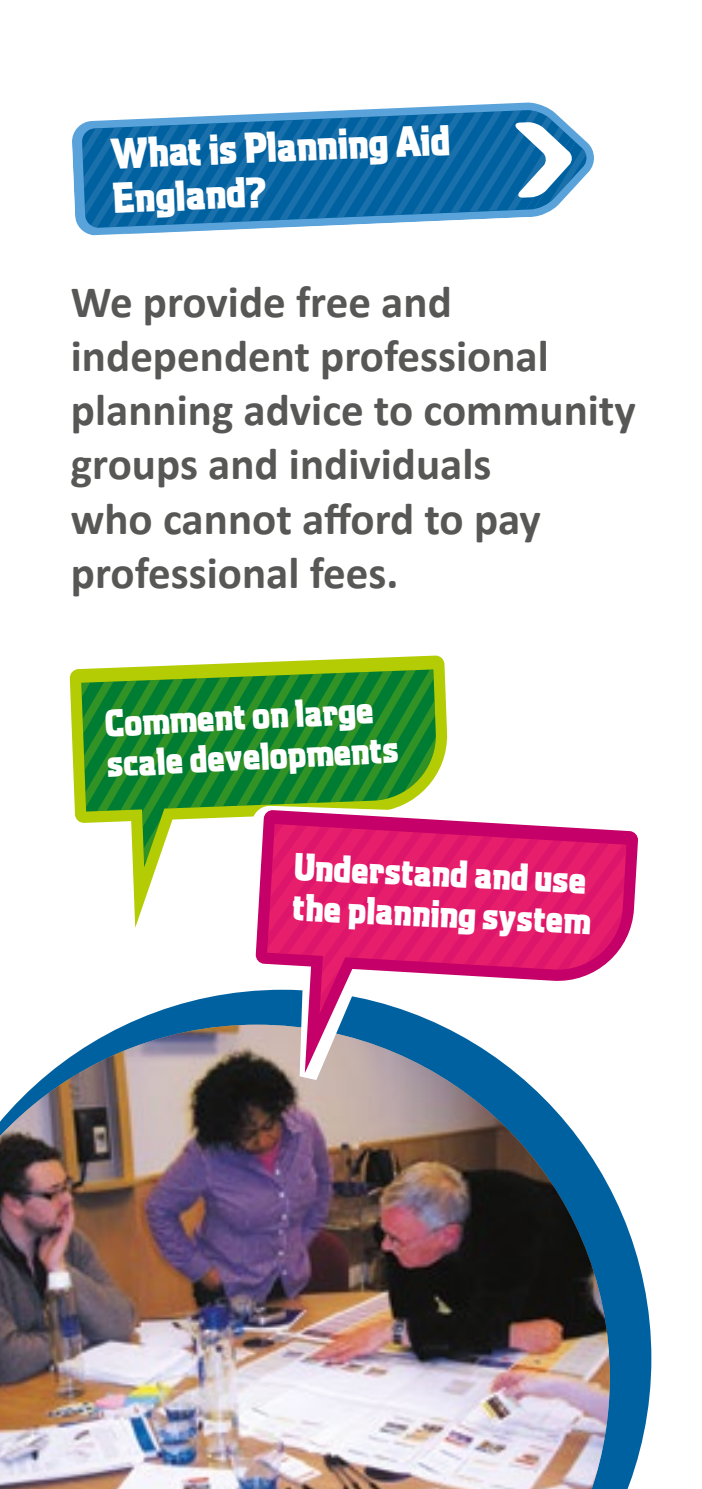
<style>
.page{position:relative;width:702px;height:1489px;background:#fff}
.page>*{position:absolute;margin:0;border:0;box-sizing:border-box;transform-origin:0 0}
.t1{font:700 45px/54px "Calibri";color:#575756}
.t2{font:37.5px/45px "Viaduct";color:#fff}
.t3{font:33.75px/40.5px "Viaduct";color:#fff}
</style>
<div class="page">
<svg style="left:127px;top:991px;width:524px;height:497px;fill:#0061a1"></svg>
<img style="left:0;top:1024px;width:609px;height:464px">
<svg style="left:70px;top:655px;width:378px;height:272px"></svg>
<svg style="left:81px;top:669px;width:354px;height:194px;background:#3e9a3e"></svg>
<svg style="left:247px;top:805px;width:397px;height:274px"></svg>
<svg style="left:255px;top:809px;width:383px;height:264px"></svg>
<svg style="left:267px;top:824px;width:359px;height:186px"></svg>
<svg style="left:72px;top:102px;width:522px;height:133px"></svg>
<svg style="left:82px;top:110px;width:506px;height:118px;background:#297bb2"></svg>
<svg style="left:514px;top:122px;width:58px;height:76px"></svg>
<p class="t2" style="left:110px;top:129px;width:341px;rotate:-2deg">What is Planning Aid<br>England?</p>
<p class="t1" style="left:71px;top:273px;width:566px">We provide free and independent professional planning advice to community groups and individuals<br>who cannot afford to pay professional fees.</p>
<p class="t3" style="left:103px;top:702px;width:294px;rotate:-3deg">Comment on large scale developments</p>
<p class="t3" style="left:295px;top:844px;width:300px;rotate:3deg">Understand and use the planning system</p>
</div>
